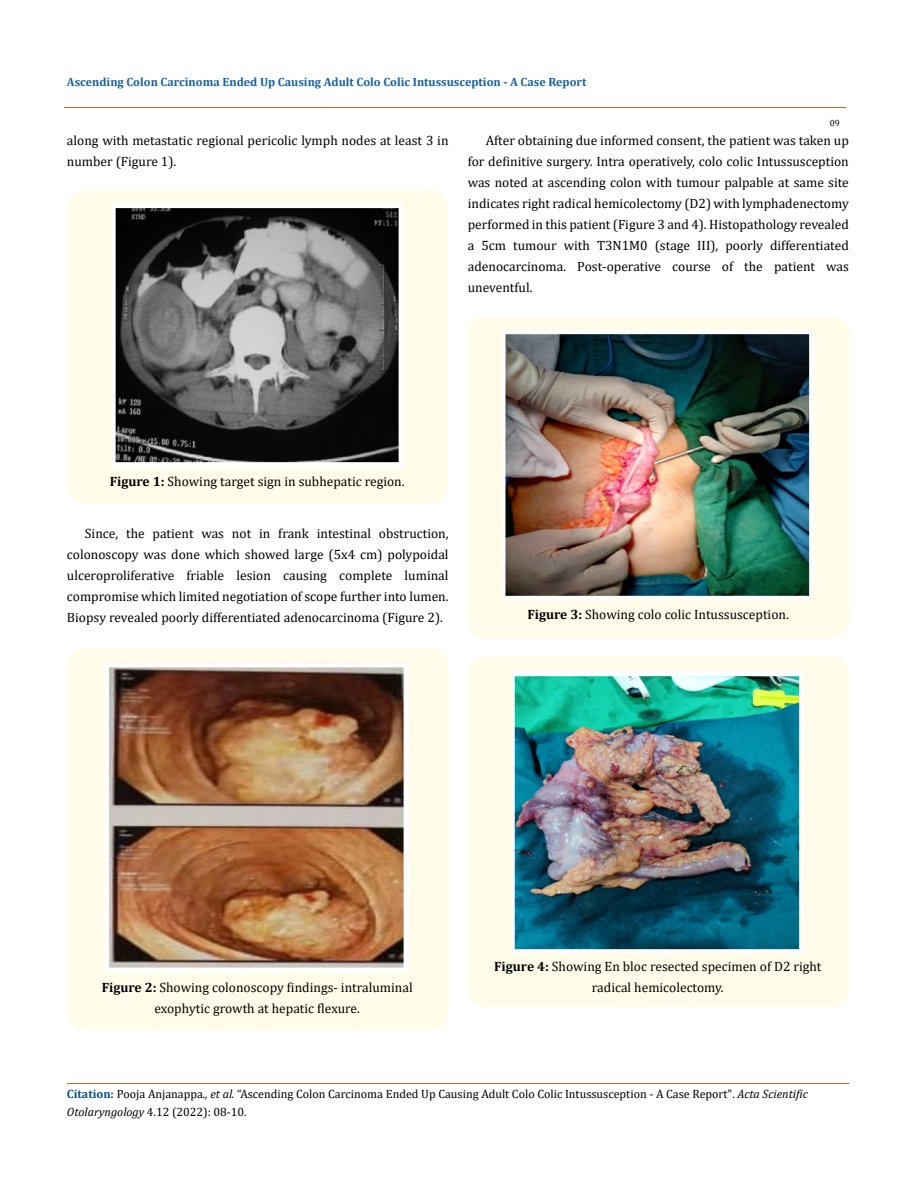
<style>
.page{position:relative;width:917px;height:1188px;background:#fff}
.page>*{position:absolute;margin:0;border:0;box-sizing:border-box;transform-origin:0 0}
.t1{font:13.5px/21px "Cambria";color:#000;text-align:justify}
.t2{font:12px/18px "Cambria";color:#000}
.t3{font:700 12px "Cambria";color:#1560a6}
.t4{font:9px "Cambria";color:#000}
.s1{font-weight:700}
.s2{font-weight:700;color:#035089}
.s3{font-style:italic}
</style>
<div class="page">
<div style="left:67px;top:190px;width:381px;height:314px;background:#fffde9;border-radius:18px"></div>
<img style="left:112px;top:204px;width:290px;height:263px">
<div style="left:67px;top:648px;width:381px;height:382px;background:#fffde9;border-radius:18px"></div>
<img style="left:106px;top:663px;width:302px;height:310px">
<div style="left:467px;top:316px;width:382px;height:322px;background:#fffde9;border-radius:18px"></div>
<img style="left:502px;top:331px;width:311px;height:268px">
<div style="left:467px;top:656px;width:381px;height:351px;background:#fffde9;border-radius:18px"></div>
<img style="left:512px;top:671px;width:291px;height:282px">
<hr style="left:64px;top:108px;width:781px;height:1px;background:#e05d1a">
<hr style="left:67px;top:1083px;width:781px;height:1px;background:#e05d1a">
<p class="t3" style="left:67px;top:73px;width:521px">Ascending Colon Carcinoma Ended Up Causing Adult Colo Colic Intussusception - A Case Report</p>
<p class="t4" style="left:829px;top:118px;width:11px">09</p>
<p class="t1" style="left:67px;top:130px;width:383px">along with metastatic regional pericolic lymph nodes at least 3 in number (Figure 1).</p>
<p class="t1" style="left:468px;top:130px;width:382px;text-indent:18px">After obtaining due informed consent, the patient was taken up for definitive surgery. Intra operatively, colo colic Intussusception was noted at ascending colon with tumour palpable at same site indicates right radical hemicolectomy (D2) with lymphadenectomy performed in this patient (Figure 3 and 4). Histopathology revealed a 5cm tumour with T3N1M0 (stage III), poorly differentiated adenocarcinoma. Post-operative course of the patient was uneventful.</p>
<p class="t1" style="left:110px;top:470px;width:296px"><span class="s1">Figure 1:</span> Showing target sign in subhepatic region.</p>
<p class="t1" style="left:67px;top:523px;width:383px;text-indent:18px">Since, the patient was not in frank intestinal obstruction, colonoscopy was done which showed large (5x4 cm) polypoidal ulceroproliferative friable lesion causing complete luminal compromise which limited negotiation of scope further into lumen.<br>Biopsy revealed poorly differentiated adenocarcinoma (Figure 2).</p>
<p class="t1" style="left:527px;top:603px;width:263px"><span class="s1">Figure 3:</span> Showing colo colic Intussusception.</p>
<p class="t1" style="left:102px;top:976px;width:312px;text-align:center"><span class="s1">Figure 2:</span> Showing colonoscopy findings- intraluminal exophytic growth at hepatic flexure.</p>
<p class="t1" style="left:494px;top:956px;width:328px;text-align:center"><span class="s1">Figure 4:</span> Showing En bloc resected specimen of D2 right radical hemicolectomy.</p>
<p class="t2" style="left:67px;top:1085px;width:742px"><span class="s2">Citation:</span> Pooja Anjanappa<span class="s3">., et al.</span> “Ascending Colon Carcinoma Ended Up Causing Adult Colo Colic Intussusception - A Case Report". <span class="s3">Acta Scientific<br>Otolaryngology</span> 4.12 (2022): 08-10.</p>
</div>
